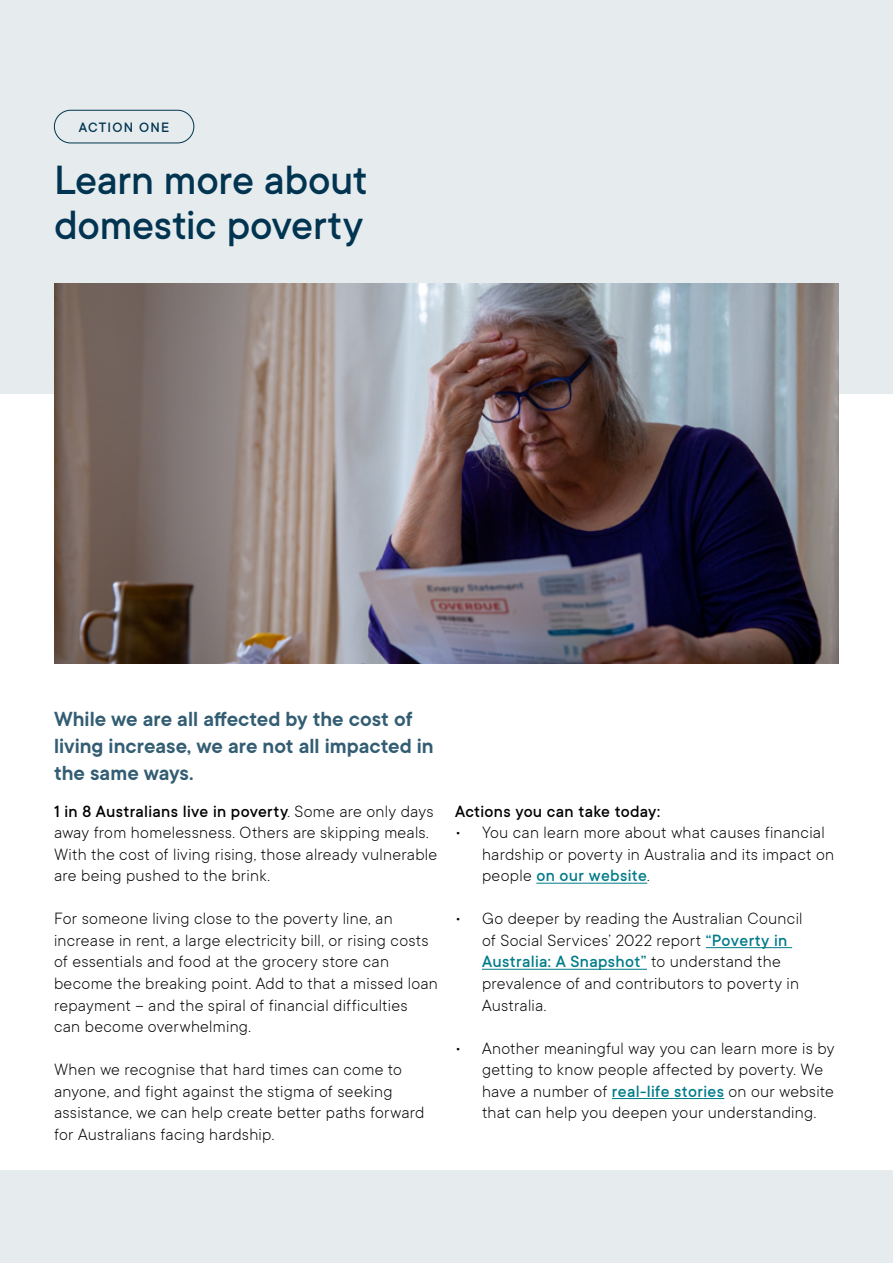
<style>
.page{position:relative;width:893px;height:1263px;background:#e6ebed}
.page>*{position:absolute;margin:0;border:0;box-sizing:border-box;transform-origin:0 0}
.t1{font:500 45px/45px "TT Commons";letter-spacing:-.005em;color:#003450}
.t2{font:600 22.5px/27px "TT Commons";color:#335d73}
.t3{font:300 18px/21.6px "TT Commons";letter-spacing:.015em;color:#000}
.t4{font:500 18px "TT Commons";letter-spacing:.015em;color:#000}
.t5{font:500 15px "TT Commons";letter-spacing:.085em;color:#003450}
.s1{font-weight:500}
.s2{font-weight:500;color:#007b88}
</style>
<div class="page">
<div style="left:0;top:394px;width:893px;height:776px;background:#fff"></div>
<hr style="left:536px;top:883px;width:111px;height:1px;background:#007b88">
<hr style="left:706px;top:947px;width:86px;height:1px;background:#007b88">
<hr style="left:482px;top:969px;width:165px;height:1px;background:#007b88">
<hr style="left:612px;top:1098px;width:112px;height:1px;background:#007b88">
<img style="left:54px;top:284px;width:785px;height:379px">
<div style="left:54px;top:110px;width:140px;height:33px;border:1px solid #003450;border-radius:16px"></div>
<p class="t5" style="left:79px;top:117px;width:92px">ACTION ONE</p>
<h1 class="t1" style="left:54px;top:156px;width:316px">Learn more about domestic poverty</h1>
<p class="t2" style="left:54px;top:705px;width:381px">While we are all affected by the cost of living increase, we are not all impacted in the same ways.</p>
<p class="t3" style="left:54px;top:799px;width:385px"><span class="s1">1 in 8 Australians live in poverty</span>. Some are only days away from homelessness. Others are skipping meals.<br>With the cost of living rising, those already vulnerable are being pushed to the brink.</p>
<p class="t3" style="left:54px;top:907px;width:385px">For someone living close to the poverty line, an increase in rent, a large electricity bill, or rising costs of essentials and food at the grocery store can become the breaking point. Add to that a missed loan repayment – and the spiral of financial difficulties can become overwhelming.</p>
<p class="t3" style="left:54px;top:1058px;width:372px">When we recognise that hard times can come to anyone, and fight against the stigma of seeking assistance, we can help create better paths forward for Australians facing hardship.</p>
<p class="t4" style="left:455px;top:800px;width:207px">Actions you can take today:</p>
<p class="t3" style="left:482px;top:821px;width:354px;text-indent:-27px">• You can learn more about what causes financial hardship or poverty in Australia and its impact on people <span class="s2">on our website</span>.</p>
<p class="t3" style="left:482px;top:907px;width:322px;text-indent:-27px">• Go deeper by reading the Australian Council of Social Services’ 2022 report <span class="s2">“Poverty in Australia: A Snapshot”</span> to understand the prevalence of and contributors to poverty in Australia.</p>
<p class="t3" style="left:482px;top:1036px;width:354px;text-indent:-27px">• Another meaningful way you can learn more is by getting to know people affected by poverty. We have a number of <span class="s2">real-life stories</span> on our website that can help you deepen your understanding.</p>
</div>
